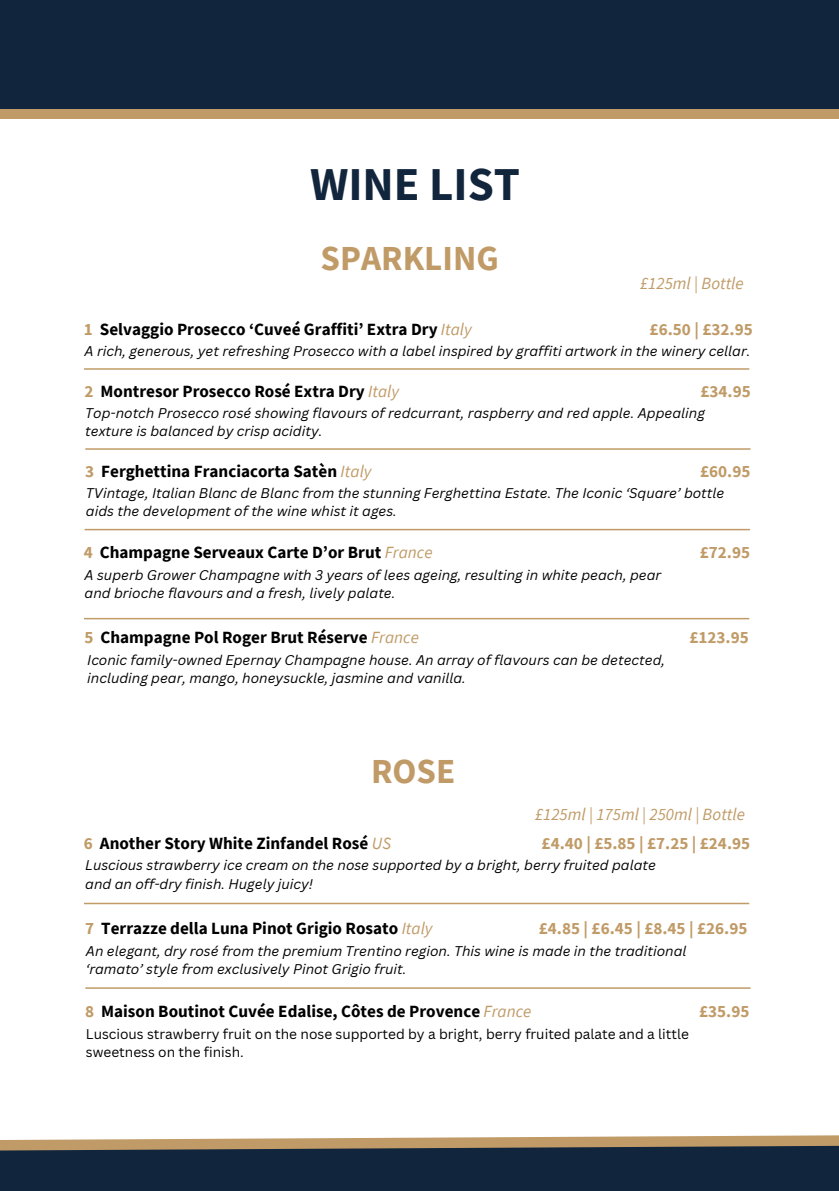
<style>
.page{position:relative;width:839px;height:1191px;background:#fff}
.page>*{position:absolute;margin:0;border:0;box-sizing:border-box;transform-origin:0 0}
.t1{font:700 47px "Source Sans Pro";color:#11253d}
.t2{font:700 35px "Source Sans Pro";color:#c09b67}
.t3{font:700 17.2px "Source Sans Pro";color:#000}
.t4{font:700 17.2px "Source Sans Pro";color:#c09b67}
.t5{font:italic 17.2px "Source Sans Pro";color:#c09b67}
.t6{font:italic 13.6px "Canva Sans";color:#000}
.t7{font:13.6px "Canva Sans";color:#000}
.s1{color:#c09b67}
.s2{font-weight:400;font-style:italic;color:#c09b67}
</style>
<div class="page">
<div style="left:0;top:1143px;width:838px;height:48px;background:#11253d"></div>
<svg style="left:0;top:1135px;width:838px;height:16px"></svg>
<hr style="left:84px;top:368px;width:665px;height:2px;background:#c09b67">
<hr style="left:85px;top:448px;width:665px;height:2px;background:#c09b67">
<hr style="left:85px;top:529px;width:664px;height:1px;background:#c09b67">
<hr style="left:84px;top:618px;width:665px;height:1px;background:#c09b67">
<hr style="left:84px;top:903px;width:665px;height:1px;background:#c09b67">
<hr style="left:85px;top:987px;width:665px;height:2px;background:#c09b67">
<div style="left:0;top:0;width:838px;height:114px;background:#11253d"></div>
<div style="left:0;top:109px;width:838px;height:10px;background:#c09b67"></div>
<h2 class="t1" style="left:310px;top:154px;width:211px">WINE LIST</h2>
<h3 class="t2" style="left:320px;top:236px;width:180px">SPARKLING</h3>
<p class="t5" style="left:640px;top:272px;width:105px">£125ml | Bottle</p>
<h1 class="t3" style="left:84px;top:318px;width:389px"><span class="s1">1</span> Selvaggio Prosecco ‘Cuveé Graffiti’ Extra Dry <span class="s2">Italy</span></h1>
<h1 class="t4" style="left:649px;top:318px;width:105px">£6.50 | £32.95</h1>
<h3 class="t6" style="left:85px;top:342px;width:667px">A rich, generous, yet refreshing Prosecco with a label inspired by graffiti artwork in the winery cellar.</h3>
<p class="t3" style="left:85px;top:380px;width:316px"><span class="s1">2</span> Montresor Prosecco Rosé Extra Dry <span class="s2">Italy</span></p>
<p class="t4" style="left:700px;top:380px;width:52px">£34.95</p>
<p class="t6" style="left:85px;top:404px;width:621px">Top-notch Prosecco rosé showing flavours of redcurrant, raspberry and red apple. Appealing</p>
<h3 class="t6" style="left:85px;top:422px;width:238px">texture is balanced by crisp acidity.</h3>
<p class="t3" style="left:85px;top:460px;width:288px"><span class="s1">3</span> Ferghettina Franciacorta Satèn <span class="s2">Italy</span></p>
<p class="t4" style="left:700px;top:460px;width:52px">£60.95</p>
<p class="t6" style="left:86px;top:484px;width:640px">TVintage, Italian Blanc de Blanc from the stunning Ferghettina Estate. The Iconic ‘Square’ bottle</p>
<h3 class="t6" style="left:86px;top:502px;width:312px">aids the development of the wine whist it ages.</h3>
<h3 class="t3" style="left:84px;top:541px;width:350px"><span class="s1">4</span> Champagne Serveaux Carte D’or Brut <span class="s2">France</span></h3>
<h3 class="t4" style="left:699px;top:541px;width:52px">£72.95</h3>
<p class="t6" style="left:85px;top:565px;width:578px">A superb Grower Champagne with 3 years of lees ageing, resulting in white peach, pear</p>
<p class="t6" style="left:85px;top:583px;width:312px">and brioche flavours and a fresh, lively palate.</p>
<p class="t3" style="left:85px;top:626px;width:336px"><span class="s1">5</span> Champagne Pol Roger Brut Réserve <span class="s2">France</span></p>
<p class="t4" style="left:689px;top:626px;width:61px">£123.95</p>
<p class="t6" style="left:87px;top:650px;width:579px">Iconic family-owned Epernay Champagne house. An array of flavours can be detected,</p>
<p class="t6" style="left:87px;top:668px;width:380px">including pear, mango, honeysuckle, jasmine and vanilla.</p>
<p class="t2" style="left:371px;top:749px;width:86px">ROSE</p>
<p class="t5" style="left:535px;top:803px;width:211px">£125ml | 175ml | 250ml | Bottle</p>
<h3 class="t3" style="left:84px;top:832px;width:308px"><span class="s1">6</span> Another Story White Zinfandel Rosé <span class="s2">US</span></h3>
<h3 class="t4" style="left:541px;top:832px;width:210px">£4.40 | £5.85 | £7.25 | £24.95</h3>
<p class="t6" style="left:85px;top:856px;width:572px">Luscious strawberry ice cream on the nose supported by a bright, berry fruited palate</p>
<p class="t6" style="left:85px;top:874px;width:229px">and an off-dry finish. Hugely juicy!</p>
<h2 class="t3" style="left:85px;top:917px;width:349px"><span class="s1">7</span> Terrazze della Luna Pinot Grigio Rosato <span class="s2">Italy</span></h2>
<h2 class="t4" style="left:539px;top:917px;width:210px">£4.85 | £6.45 | £8.45 | £26.95</h2>
<h3 class="t6" style="left:86px;top:941px;width:602px">An elegant, dry rosé from the premium Trentino region. This wine is made in the traditional</h3>
<p class="t6" style="left:86px;top:959px;width:322px">‘ramato’ style from exclusively Pinot Grigio fruit.</p>
<p class="t3" style="left:85px;top:1000px;width:447px"><span class="s1">8</span> Maison Boutinot Cuvée Edalise, Côtes de Provence <span class="s2">France</span></p>
<p class="t4" style="left:699px;top:1000px;width:52px">£35.95</p>
<h3 class="t7" style="left:86px;top:1024px;width:604px">Luscious strawberry fruit on the nose supported by a bright, berry fruited palate and a little</h3>
<p class="t7" style="left:86px;top:1043px;width:159px">sweetness on the finish.</p>
</div>
